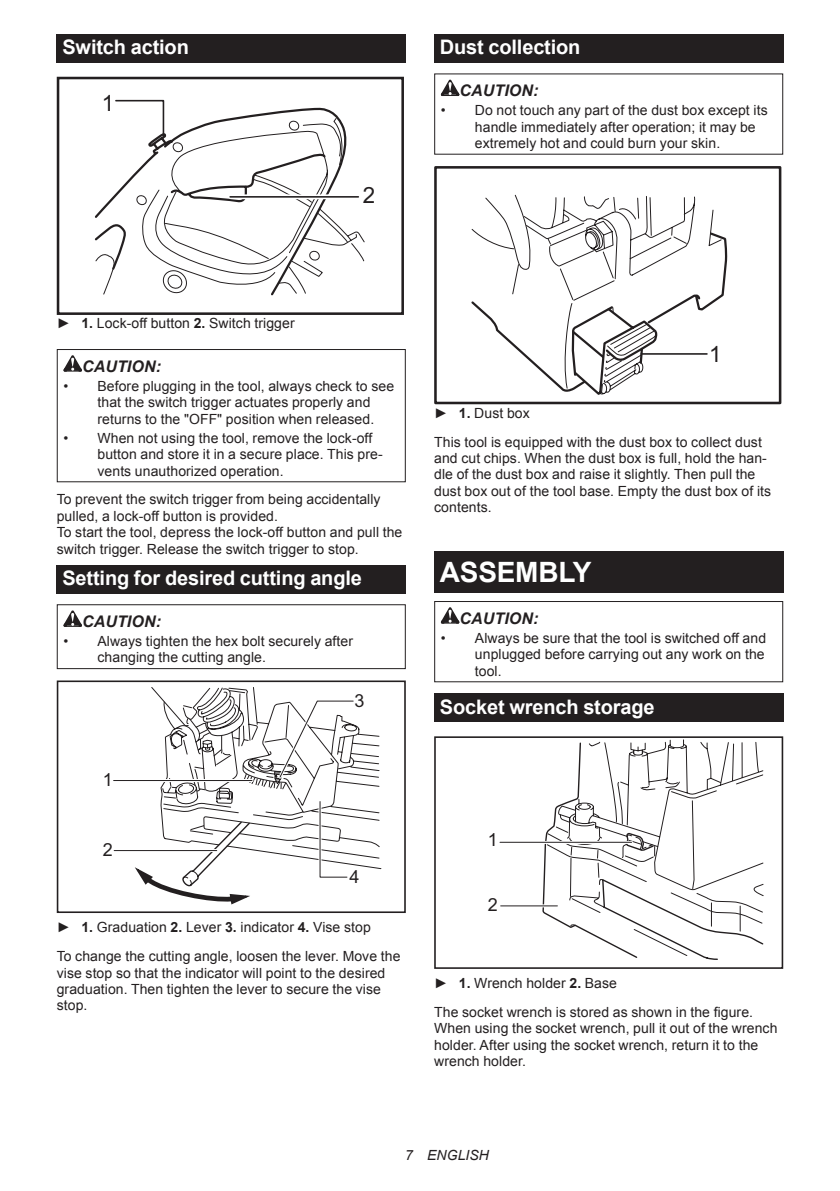
<style>
.page{position:relative;width:840px;height:1191px;background:#fff}
.page>*{position:absolute;margin:0;border:0;box-sizing:border-box;transform-origin:0 0}
.t1{font:700 28px "Arial";letter-spacing:-.01em;color:#fff}
.t2{font:22.4px "Arial";color:#231f20}
.t3{font:700 20px "Arial";letter-spacing:-.01em;color:#fff}
.t4{font:18px "Arial";color:#231f20}
.t5{font:italic 700 16px "Arial";letter-spacing:.005em;color:#231f20}
.t6{font:14px/16.4px "Arial";letter-spacing:.005em;color:#231f20}
.t7{font:italic 14px "Arial";letter-spacing:.005em;color:#231f20}
.s1{font-weight:700}
</style>
<div class="page">
<div style="left:57px;top:34px;width:348px;height:29px;background:#231f20"></div>
<svg style="left:94px;top:99px;width:271px;height:196px"></svg>
<div style="left:231px;top:194px;width:128px;height:5px;background:#fff"></div>
<hr style="left:230px;top:196px;width:128px;height:2px;background:#231f20">
<div style="left:57px;top:77px;width:347px;height:238px;border:3px solid #231f20"></div>
<svg style="left:63px;top:355px;width:19px;height:16px"></svg>
<div style="left:57px;top:349px;width:348px;height:133px;border:1px solid #231f20"></div>
<div style="left:57px;top:565px;width:348px;height:28px;background:#231f20"></div>
<svg style="left:63px;top:610px;width:19px;height:17px"></svg>
<div style="left:57px;top:604px;width:348px;height:65px;border:1px solid #231f20"></div>
<svg style="left:151px;top:687px;width:230px;height:183px"></svg>
<svg style="left:142px;top:880px;width:108px;height:25px"></svg>
<div style="left:57px;top:680px;width:348px;height:233px;border:2px solid #231f20"></div>
<svg style="left:141px;top:698px;width:215px;height:182px"></svg>
<svg style="left:113px;top:700px;width:241px;height:178px"></svg>
<div style="left:434px;top:34px;width:348px;height:29px;background:#231f20"></div>
<svg style="left:440px;top:80px;width:19px;height:16px"></svg>
<svg style="left:471px;top:194px;width:256px;height:201px"></svg>
<hr style="left:640px;top:353px;width:66px;height:2px;background:#231f20">
<div style="left:434px;top:166px;width:347px;height:238px;border:3px solid #231f20"></div>
<div style="left:434px;top:552px;width:348px;height:41px;background:#231f20"></div>
<svg style="left:440px;top:607px;width:19px;height:16px"></svg>
<div style="left:434px;top:601px;width:348px;height:81px;border:1px solid #231f20"></div>
<div style="left:434px;top:693px;width:348px;height:29px;background:#231f20"></div>
<svg style="left:542px;top:770px;width:222px;height:190px"></svg>
<svg style="left:546px;top:831px;width:9px;height:93px"></svg>
<svg style="left:555px;top:739px;width:208px;height:217px"></svg>
<div style="left:434px;top:736px;width:348px;height:233px;border:2px solid #231f20"></div>
<hr style="left:499px;top:841px;width:132px;height:3px;background:#fff">
<hr style="left:499px;top:841px;width:132px;height:1px;background:#231f20">
<hr style="left:500px;top:904px;width:57px;height:3px;background:#fff">
<hr style="left:500px;top:905px;width:57px;height:1px;background:#231f20">
<h3 class="t3" style="left:62px;top:34px;width:128px">Switch action</h3>
<h2 class="t2" style="left:102px;top:88px;width:14px">1</h2>
<h2 class="t2" style="left:362px;top:181px;width:14px">2</h2>
<h3 class="t3" style="left:439px;top:34px;width:142px">Dust collection</h3>
<p class="t5" style="left:459px;top:80px;width:80px">CAUTION:</p>
<p class="t6" style="left:474px;top:102px;width:294px;text-indent:-34px">• Do not touch any part of the dust box except its handle immediately after operation; it may be extremely hot and could burn your skin.</p>
<p class="t6" style="left:57px;top:315px;width:239px">► <span class="s1">1.</span> Lock-off button <span class="s1">2.</span> Switch trigger</p>
<p class="t5" style="left:82px;top:355px;width:80px">CAUTION:</p>
<p class="t6" style="left:97px;top:378px;width:298px;text-indent:-34px">• Before plugging in the tool, always check to see that the switch trigger actuates properly and returns to the "OFF" position when released.</p>
<p class="t6" style="left:97px;top:430px;width:286px;text-indent:-34px">• When not using the tool, remove the lock-off button and store it in a secure place. This pre&shy;vents unauthorized operation.</p>
<p class="t6" style="left:57px;top:491px;width:347px">To prevent the switch trigger from being accidentally pulled, a lock-off button is provided.<br>To start the tool, depress the lock-off button and pull the switch trigger. Release the switch trigger to stop.</p>
<h3 class="t3" style="left:62px;top:564px;width:301px">Setting for desired cutting angle</h3>
<p class="t5" style="left:82px;top:610px;width:80px">CAUTION:</p>
<p class="t6" style="left:97px;top:633px;width:257px;text-indent:-34px">• Always tighten the hex bolt securely after changing the cutting angle.</p>
<p class="t4" style="left:103px;top:767px;width:12px">1</p>
<p class="t4" style="left:103px;top:837px;width:12px">2</p>
<p class="t4" style="left:354px;top:688px;width:12px">3</p>
<p class="t4" style="left:349px;top:864px;width:12px">4</p>
<p class="t6" style="left:57px;top:913px;width:345px;line-height:28.8px">► <span class="s1">1.</span> Graduation <span class="s1">2.</span> Lever <span class="s1">3.</span> indicator <span class="s1">4.</span> Vise stop<br>To change the cutting angle, loosen the lever. Move the</p>
<p class="t6" style="left:57px;top:964px;width:330px">vise stop so that the indicator will point to the desired graduation. Then tighten the lever to secure the vise stop.</p>
<h2 class="t2" style="left:708px;top:339px;width:14px">1</h2>
<p class="t6" style="left:434px;top:398px;width:329px;line-height:28.8px">► <span class="s1">1.</span> Dust box<br>This tool is equipped with the dust box to collect dust</p>
<p class="t6" style="left:434px;top:450px;width:338px">and cut chips. When the dust box is full, hold the han&shy;dle of the dust box and raise it slightly. Then pull the dust box out of the tool base. Empty the dust box of its contents.</p>
<h1 class="t1" style="left:439px;top:553px;width:153px">ASSEMBLY</h1>
<p class="t5" style="left:459px;top:607px;width:80px">CAUTION:</p>
<p class="t6" style="left:474px;top:630px;width:292px;text-align:justify;text-indent:-34px">• Always be sure that the tool is switched off and unplugged before carrying out any work on the tool.</p>
<h3 class="t3" style="left:439px;top:693px;width:216px">Socket wrench storage</h3>
<p class="t4" style="left:487px;top:828px;width:12px">1</p>
<p class="t4" style="left:487px;top:892px;width:12px">2</p>
<p class="t6" style="left:434px;top:969px;width:320px;line-height:28.8px">► <span class="s1">1.</span> Wrench holder <span class="s1">2.</span> Base<br>The socket wrench is stored as shown in the figure.</p>
<p class="t6" style="left:434px;top:1020px;width:344px">When using the socket wrench, pull it out of the wrench holder. After using the socket wrench, return it to the wrench holder.</p>
<p class="t7" style="left:405px;top:1146px;width:85px">7 ENGLISH</p>
</div>
